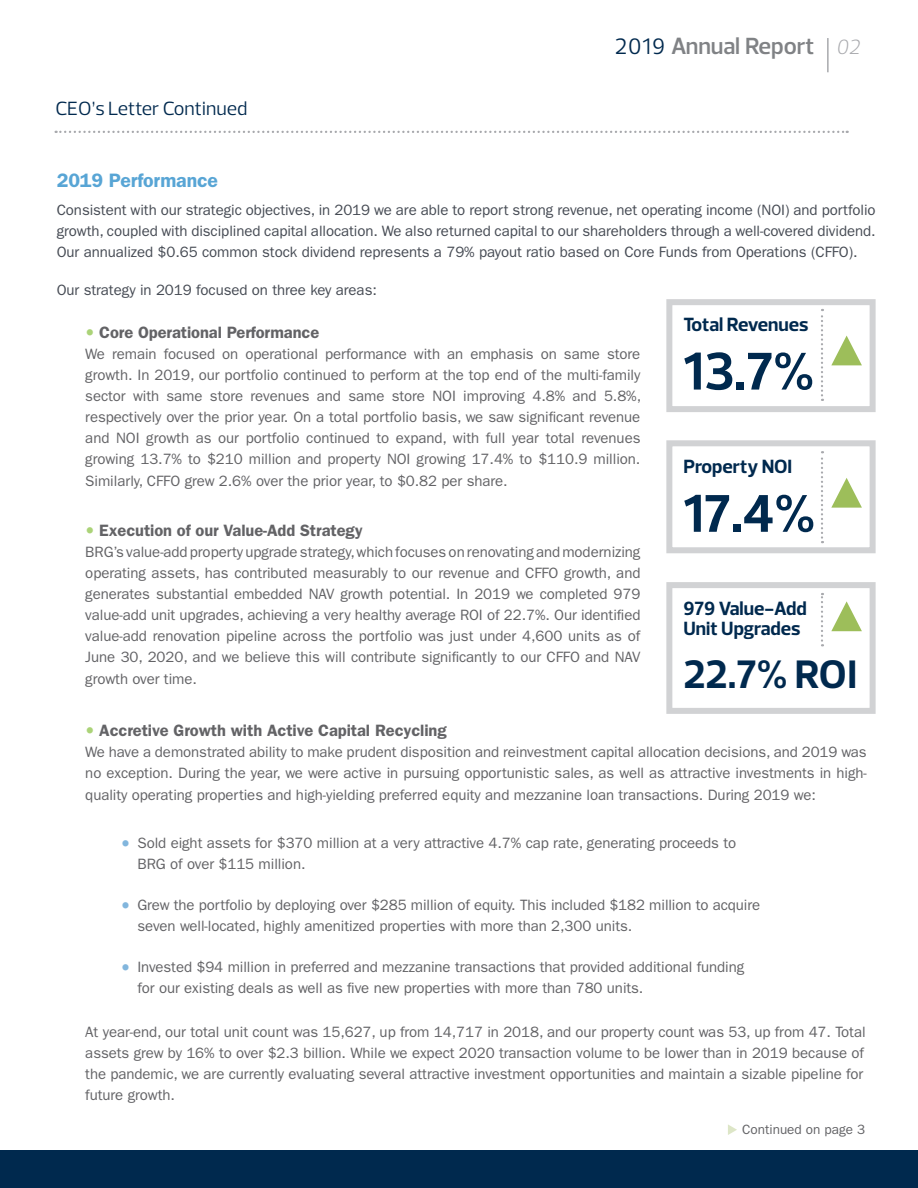
<style>
.page{position:relative;width:918px;height:1188px;background:#fff}
.page>*{position:absolute;margin:0;border:0;box-sizing:border-box;transform-origin:0 0}
.t1{font:700 54px "Prelo";color:#00294e}
.t2{font:700 40.5px "Prelo";color:#00294e}
.t3{font:600 23.85px "Prelo";letter-spacing:-.005em;color:#808285}
.t4{font:700 19.5px "Prelo";color:#00294e}
.t5{font:19.5px "Prelo";color:#00294e}
.Policies_Copy{font:600 19.5px "ITC Franklin Gothic Std";letter-spacing:-.005em;color:#58a5d5}
.Policies_Copy-2{font:600 16.5px "ITC Franklin Gothic Std";letter-spacing:-.005em;color:#636366}
.Policies_Copy-3{font:15px/21px "ITC Franklin Gothic Std";letter-spacing:-.005em;color:#636366}
.Policies_Copy-4{font:15px/21px "ITC Franklin Gothic Std";letter-spacing:-.005em;color:#464b54;text-align:justify}
.Body_Copy{font:13.5px "ITC Franklin Gothic Std";color:#636366}
.s1{font-weight:400;font-size:22.8px;color:#00294e}
.s2{font-weight:300;font-style:italic;font-size:21px;color:#a8a9ad}
.s3{color:#abd378}
.s4{color:#82b6dd}
</style>
<div class="page">
<div style="left:0;top:1150px;width:918px;height:38px;background:#00294e"></div>
<hr style="left:827px;top:38px;width:2px;height:34px;background:#a8a9ad">
<svg style="left:728px;top:1124px;width:9px;height:11px"></svg>
<div style="left:666px;top:299px;width:210px;height:113px;background:#fff;border:6px solid #d1d2d4"></div>
<svg style="left:831px;top:336px;width:31px;height:29px"></svg>
<svg style="left:821px;top:309px;width:2px;height:92px"></svg>
<div style="left:666px;top:440px;width:210px;height:113px;background:#fff;border:6px solid #d1d2d4"></div>
<svg style="left:831px;top:478px;width:31px;height:30px"></svg>
<svg style="left:821px;top:451px;width:2px;height:92px"></svg>
<svg style="left:56px;top:131px;width:792px;height:2px"></svg>
<div style="left:666px;top:582px;width:210px;height:132px;background:#fff;border:6px solid #d1d2d4"></div>
<svg style="left:831px;top:601px;width:31px;height:30px"></svg>
<svg style="left:821px;top:593px;width:2px;height:53px"></svg>
<p class="t5" style="left:56px;top:97px;width:193px">CEO’s Letter Continued</p>
<p class="t3" style="left:615px;top:31px;width:247px"><span class="s1">2019</span> Annual Report <span class="s2">02</span></p>
<p class="Policies_Copy" style="left:57px;top:169px;width:163px">2019 Performance</p>
<p class="Policies_Copy-4" style="left:57px;top:200px;width:820px">Consistent with our strategic objectives, in 2019 we are able to report strong revenue, net operating income (NOI) and portfolio growth, coupled with disciplined capital allocation. We also returned capital to our shareholders through a well-covered dividend.<br>Our annualized $0.65 common stock dividend represents a 79% payout ratio based on Core Funds from Operations (CFFO).</p>
<p class="Policies_Copy-4" style="left:57px;top:280px;width:322px">Our strategy in 2019 focused on three key areas:</p>
<p class="t4" style="left:683px;top:313px;width:127px">Total Revenues</p>
<p class="t1" style="left:683px;top:338px;width:132px">13.7%</p>
<p class="Policies_Copy-2" style="left:85px;top:323px;width:235px"><span class="s3">•</span> Core Operational Performance</p>
<p class="Policies_Copy-3" style="left:85px;top:343px;width:557px;text-align:justify">We remain focused on operational performance with an emphasis on same store growth. In 2019, our portfolio continued to perform at the top end of the multi-family sector with same store revenues and same store NOI improving 4.8% and 5.8%, respectively over the prior year. On a total portfolio basis, we saw significant revenue and NOI growth as our portfolio continued to expand, with full year total revenues growing 13.7% to $210 million and property NOI growing 17.4% to $110.9 million.</p>
<p class="Policies_Copy-3" style="left:85px;top:471px;width:424px">Similarly, CFFO grew 2.6% over the prior year, to $0.82 per share.</p>
<p class="Policies_Copy-2" style="left:85px;top:521px;width:279px"><span class="s3">•</span> Execution of our Value-Add Strategy</p>
<p class="Policies_Copy-3" style="left:85px;top:541px;width:557px;text-align:justify">BRG’s value-add property upgrade strategy, which focuses on renovating and modernizing operating assets, has contributed measurably to our revenue and CFFO growth, and generates substantial embedded NAV growth potential. In 2019 we completed 979 value-add unit upgrades, achieving a very healthy average ROI of 22.7%. Our identified value-add renovation pipeline across the portfolio was just under 4,600 units as of June 30, 2020, and we believe this will contribute significantly to our CFFO and NAV</p>
<p class="Policies_Copy-3" style="left:85px;top:669px;width:113px">growth over time.</p>
<p class="Policies_Copy-2" style="left:85px;top:721px;width:363px"><span class="s3">•</span> Accretive Growth with Active Capital Recycling</p>
<p class="Policies_Copy-3" style="left:85px;top:741px;width:783px">We have a demonstrated ability to make prudent disposition and reinvestment capital allocation decisions, and 2019 was no exception. During the year, we were active in pursuing opportunistic sales, as well as attractive investments in high-</p>
<p class="Policies_Copy-3" style="left:85px;top:785px;width:732px">quality operating properties and high-yielding preferred equity and mezzanine loan transactions. During 2019 we:</p>
<p class="t4" style="left:683px;top:455px;width:110px">Property NOI</p>
<p class="t1" style="left:683px;top:480px;width:134px">17.4%</p>
<p class="t4" style="left:683px;top:597px;width:125px">979 Value-Add</p>
<p class="t4" style="left:683px;top:616px;width:119px">Unit Upgrades</p>
<p class="t2" style="left:683px;top:649px;width:176px">22.7% ROI</p>
<p class="Policies_Copy-3" style="left:137px;top:833px;width:600px;text-indent:-16px"><span class="s4">•</span> Sold eight assets for $370 million at a very attractive 4.7% cap rate, generating proceeds to<br>BRG of over $115 million.</p>
<p class="Policies_Copy-3" style="left:137px;top:895px;width:624px;text-indent:-16px"><span class="s4">•</span> Grew the portfolio by deploying over $285 million of equity. This included $182 million to acquire seven well-located, highly amenitized properties with more than 2,300 units.</p>
<p class="Policies_Copy-3" style="left:137px;top:957px;width:608px;text-indent:-16px"><span class="s4">•</span> Invested $94 million in preferred and mezzanine transactions that provided additional funding for our existing deals as well as five new properties with more than 780 units.</p>
<p class="Policies_Copy-3" style="left:85px;top:1021px;width:782px">At year-end, our total unit count was 15,627, up from 14,717 in 2018, and our property count was 53, up from 47. Total assets grew by 16% to over $2.3 billion. While we expect 2020 transaction volume to be lower than in 2019 because of the pandemic, we are currently evaluating several attractive investment opportunities and maintain a sizable pipeline for future growth.</p>
<p class="Body_Copy" style="left:742px;top:1122px;width:125px">Continued on page 3</p>
</div>
